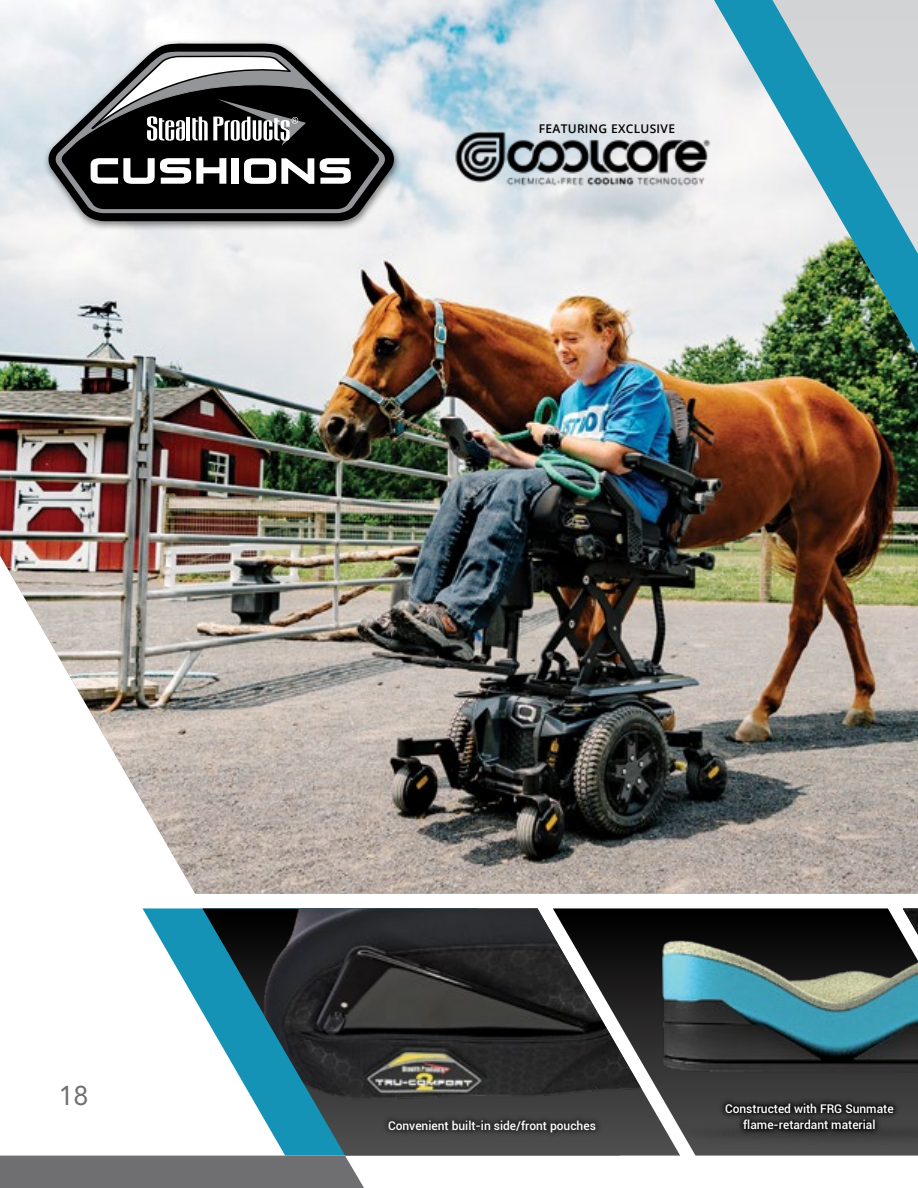
<style>
.page{position:relative;width:918px;height:1188px;background:#fff}
.page>*{position:absolute;margin:0;border:0;box-sizing:border-box;transform-origin:0 0}
.t1{font:27px "Avenir LT Std";color:#6f6f71}
.t2{font:500 12px/16.5px "Roboto";color:#fff;text-align:center}
.t3{font:600 12px "Open Sans";letter-spacing:.025em;color:#000}
</style>
<div class="page">
<svg style="left:142px;top:908px;width:60px;height:248px"></svg>
<svg style="left:202px;top:908px;width:351px;height:248px"></svg>
<img style="left:255px;top:908px;width:298px;height:201px">
<svg style="left:553px;top:908px;width:89px;height:248px;background:#3e3d3e"></svg>
<img style="left:642px;top:908px;width:276px;height:248px">
<img style="left:903px;top:908px;width:15px;height:27px">
<img style="left:0;top:0;width:918px;height:894px">
<div style="left:382px;top:1114px;width:220px;height:25px;background:#000;opacity:.6"></div>
<svg style="left:719px;top:1097px;width:181px;height:39px;background:#292929"></svg>
<div style="left:43px;top:39px;width:359px;height:191px;background:#000;opacity:.5"></div>
<svg style="left:47px;top:43px;width:349px;height:178px"></svg>
<svg style="left:55px;top:52px;width:331px;height:161px;background:#4b4c4d"></svg>
<svg style="left:91px;top:158px;width:135px;height:26px"></svg>
<div style="left:232px;top:158px;width:7px;height:26px;background:#fff"></div>
<svg style="left:244px;top:158px;width:70px;height:26px"></svg>
<svg style="left:320px;top:158px;width:31px;height:26px"></svg>
<svg style="left:68px;top:52px;width:248px;height:96px"></svg>
<img style="left:450px;top:123px;width:264px;height:68px">
<div style="left:0;top:1156px;width:364px;height:32px;background:#6f6f71"></div>
<p class="t3" style="left:539px;top:120px;width:138px">FEATURING EXCLUSIVE</p>
<h1 class="t1" style="left:59px;top:1080px;width:32px">18</h1>
<p class="t2" style="left:388px;top:1117px;width:209px">Convenient built-in side/front pouches</p>
<p class="t2" style="left:725px;top:1100px;width:170px">Constructed with FRG Sunmate flame-retardant material</p>
</div>
